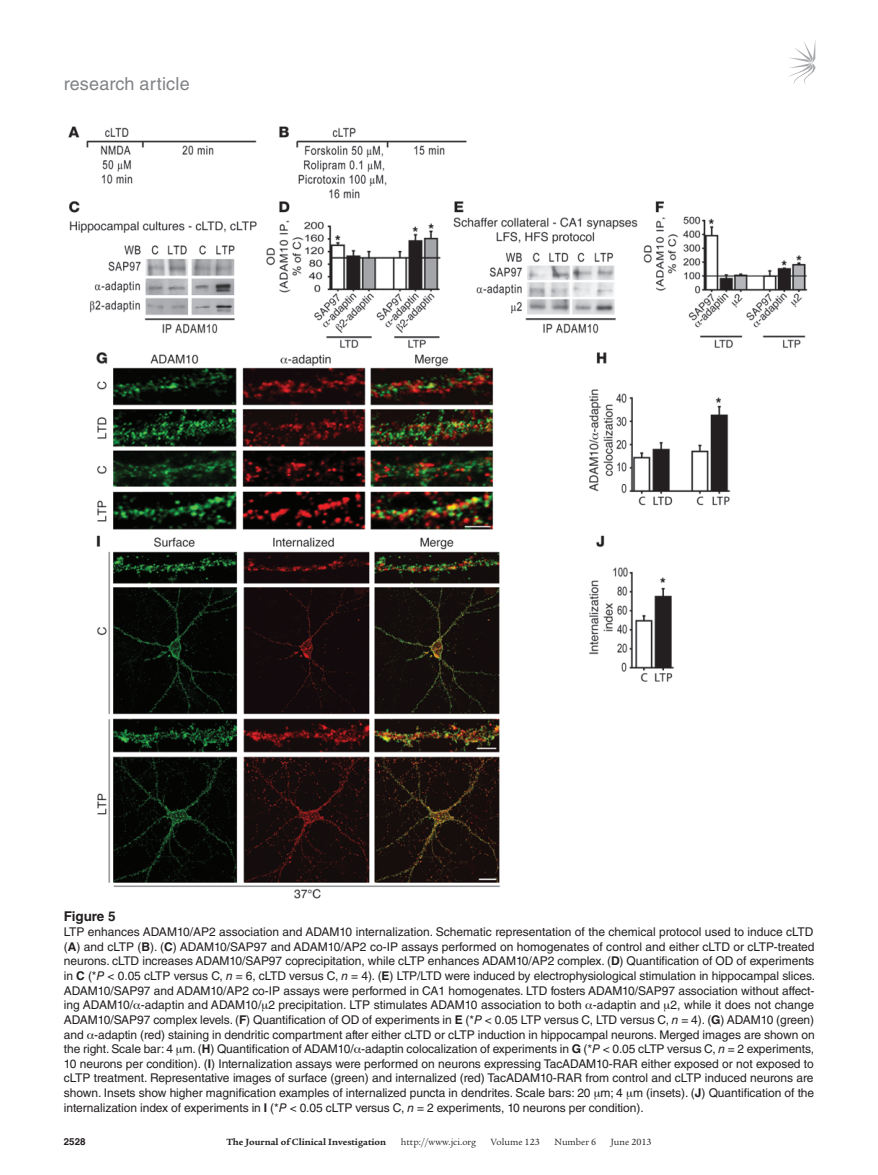
<style>
.page{position:relative;width:878px;height:1175px;background:#fff}
.page>*{position:absolute;margin:0;border:0;box-sizing:border-box;transform-origin:0 0}
.t1{font:18px "Helvetica LT Std";letter-spacing:.01em;color:#808285}
.t2{font:700 13.5px "Helvetica LT Std";color:#231f20}
.t3{font:12px/14.7px "Helvetica LT Std";letter-spacing:-.005em;color:#231f20}
.t4{font:9.75px "Legacy Serif Std";color:#231f20}
.t5{font:700 9.75px "Legacy Serif Std";color:#231f20}
.t6{font:700 9.75px "Helvetica LT Std";color:#231f20}
.s1{font-weight:700}
.s2{font-style:italic}
</style>
<div class="page">
<svg style="left:789px;top:42px;width:26px;height:43px"></svg>
<img style="left:68px;top:126px;width:740px;height:773px">
<h1 class="t1" style="left:64px;top:73px;width:127px">research article</h1>
<p class="t2" style="left:64px;top:908px;width:53px">Figure 5</p>
<p class="t3" style="left:64px;top:924px;width:752px">LTP enhances ADAM10/AP2 association and ADAM10 internalization. Schematic representation of the chemical protocol used to induce cLTD (<span class="s1">A</span>) and cLTP (<span class="s1">B</span>). (<span class="s1">C</span>) ADAM10/SAP97 and ADAM10/AP2 co-IP assays performed on homogenates of control and either cLTD or cLTP-treated neurons. cLTD increases ADAM10/SAP97 coprecipitation, while cLTP enhances ADAM10/AP2 complex. (<span class="s1">D</span>) Quantification of OD of experiments in <span class="s1">C</span> (*<span class="s2">P</span> &lt; 0.05 cLTP versus C, <span class="s2">n</span> = 6, cLTD versus C, <span class="s2">n</span> = 4). (<span class="s1">E</span>) LTP/LTD were induced by electrophysiological stimulation in hippocampal slices.<br>ADAM10/SAP97 and ADAM10/AP2 co-IP assays were performed in CA1 homogenates. LTD fosters ADAM10/SAP97 association without affect&shy;ing ADAM10/ -adaptin and ADAM10/ 2 precipitation. LTP stimulates ADAM10 association to both -adaptin and 2, while it does not change ADAM10/SAP97 complex levels. (<span class="s1">F</span>) Quantification of OD of experiments in <span class="s1">E</span> (*<span class="s2">P</span> &lt; 0.05 LTP versus C, LTD versus C, <span class="s2">n</span> = 4). (<span class="s1">G</span>) ADAM10 (green) and -adaptin (red) staining in dendritic compartment after either cLTD or cLTP induction in hippocampal neurons. Merged images are shown on the right. Scale bar: 4 m. (<span class="s1">H</span>) Quantification of ADAM10/ -adaptin colocalization of experiments in <span class="s1">G</span> (*<span class="s2">P</span> &lt; 0.05 cLTP versus C, <span class="s2">n</span> = 2 experiments, 10 neurons per condition). (<span class="s1">I</span>) Internalization assays were performed on neurons expressing TacADAM10-RAR either exposed or not exposed to cLTP treatment. Representative images of surface (green) and internalized (red) TacADAM10-RAR from control and cLTP induced neurons are shown. Insets show higher magnification examples of internalized puncta in dendrites. Scale bars: 20 m; 4 m (insets). (<span class="s1">J</span>) Quantification of the internalization index of experiments in <span class="s1">I</span> (*<span class="s2">P</span> &lt; 0.05 cLTP versus C, <span class="s2">n</span> = 2 experiments, 10 neurons per condition).</p>
<p class="t6" style="left:64px;top:1135px;width:23px">2528</p>
<p class="t5" style="left:226px;top:1135px;width:161px">The Journal of Clinical Investigation</p>
<p class="t4" style="left:401px;top:1136px;width:77px">http://www.jci.org</p>
<p class="t4" style="left:491px;top:1136px;width:50px">Volume 123</p>
<p class="t4" style="left:554px;top:1136px;width:43px">Number 6</p>
<p class="t4" style="left:610px;top:1136px;width:42px">June 2013</p>
</div>
